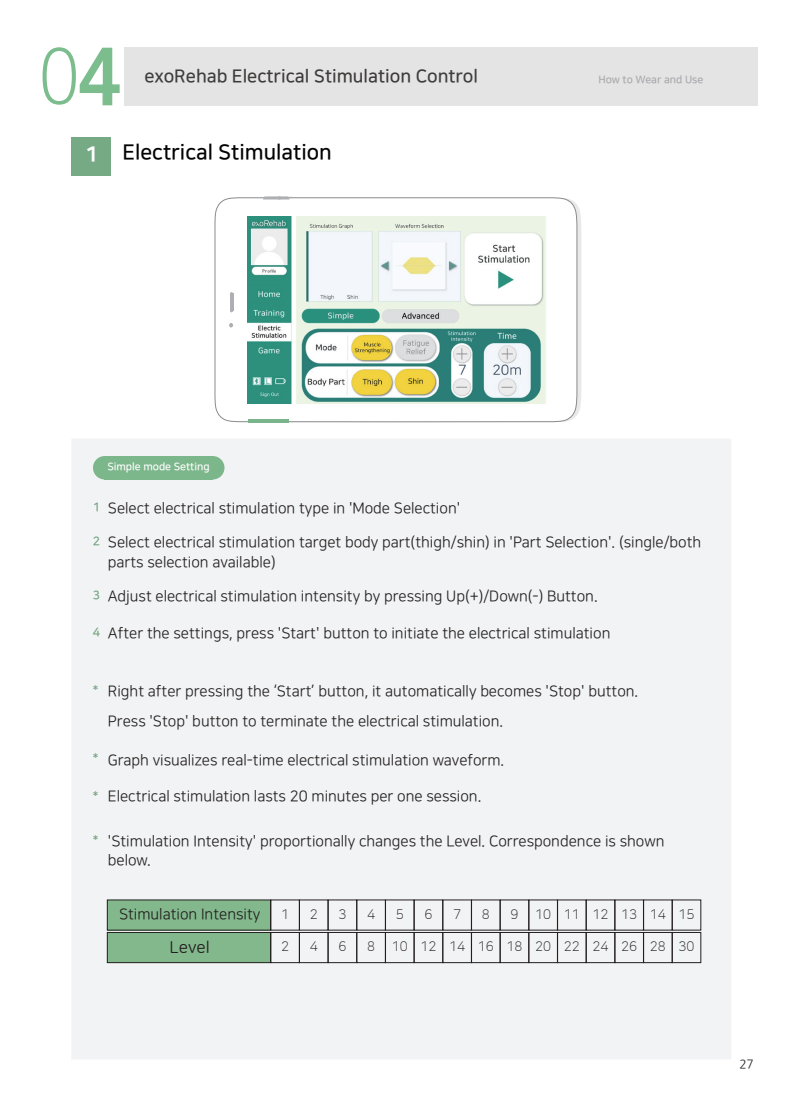
<style>
.page{position:relative;width:800px;height:1119px;background:#fff}
.page>*{position:absolute;margin:0;border:0;box-sizing:border-box;transform-origin:0 0}
.t1{font:72.6px "Nanum Barun Gothic OTF Bold";color:#7cbd8e;scale:.93 1}
.t2{font:21px "Nanum Square B";color:#030303}
.t3{font:18px "Nanum Square B";color:#3e3b3b}
.t4{font:16.5px "Nanum Square Round R";color:#231f20}
.t5{font:15px/19.5px "Nanum Square R";color:#231f20}
.t6{font:13.5px "Nanum Square Round L";color:#231f20}
.t7{font:12px "Nanum Square B";color:#74a482}
.t8{font:12px "Nanum Gothic";color:#231f20}
.t9{font:10.5px "Nanum Square B";color:#fff}
.t10{font:10.5px "Nanum Square B";color:#a8a9ad}
.s1{color:#3e3e3f}
.s2{font-family:"Nanum Square EB";color:#fff}
</style>
<div class="page">
<div style="left:71px;top:438px;width:660px;height:621px;background:#f2f3f4"></div>
<div style="left:93px;top:456px;width:23px;height:23px;background:#7cb68b;border-radius:50%"></div>
<div style="left:201px;top:456px;width:23px;height:23px;background:#7cb68b;border-radius:50%"></div>
<div style="left:105px;top:456px;width:108px;height:23px;background:#7cb68b"></div>
<svg style="left:214px;top:197px;width:363px;height:225px"></svg>
<svg style="left:229px;top:323px;width:4px;height:4px"></svg>
<hr style="left:230px;top:293px;width:3px;height:17px;background:#adafb3">
<svg style="left:263px;top:196px;width:26px;height:3px"></svg>
<hr style="left:248px;top:420px;width:41px;height:3px;background:#7ab48b">
<div style="left:72px;top:137px;width:39px;height:38px;background:#76aa85"></div>
<div style="left:124px;top:47px;width:633px;height:58px;background:#e5e4e4"></div>
<svg style="left:43px;top:47px;width:33px;height:58px"></svg>
<img style="left:247px;top:216px;width:300px;height:188px">
<div style="left:107px;top:899px;width:163px;height:31px;background:#83b88c"></div>
<div style="left:107px;top:932px;width:163px;height:30px;background:#83b88c"></div>
<div style="left:107px;top:932px;width:164px;height:30px;border:1px solid #231f20"></div>
<div style="left:299px;top:932px;width:29px;height:30px;border:1px solid #231f20"></div>
<div style="left:328px;top:932px;width:28px;height:30px;border:1px solid #231f20"></div>
<div style="left:356px;top:932px;width:29px;height:30px;border:1px solid #231f20"></div>
<div style="left:385px;top:932px;width:29px;height:30px;border:1px solid #231f20"></div>
<div style="left:414px;top:932px;width:28px;height:30px;border:1px solid #231f20"></div>
<div style="left:442px;top:932px;width:29px;height:30px;border:1px solid #231f20"></div>
<div style="left:471px;top:932px;width:29px;height:30px;border:1px solid #231f20"></div>
<div style="left:500px;top:932px;width:28px;height:30px;border:1px solid #231f20"></div>
<div style="left:528px;top:932px;width:29px;height:30px;border:1px solid #231f20"></div>
<div style="left:557px;top:932px;width:29px;height:30px;border:1px solid #231f20"></div>
<div style="left:586px;top:932px;width:28px;height:30px;border:1px solid #231f20"></div>
<div style="left:614px;top:932px;width:29px;height:30px;border:1px solid #231f20"></div>
<div style="left:643px;top:932px;width:29px;height:30px;border:1px solid #231f20"></div>
<div style="left:672px;top:932px;width:28px;height:30px;border:1px solid #231f20"></div>
<h1 class="t1" style="left:79px;top:40px;width:44px">4</h1>
<p class="t3" style="left:144px;top:67px;width:335px"><span class="s1">exoRehab</span> Electrical Stimulation <span class="s1">Control</span></p>
<p class="t10" style="left:598px;top:74px;width:106px">How to Wear and Use</p>
<h2 class="t2" style="left:85px;top:141px;width:248px"><span class="s2">1</span> Electrical Stimulation</h2>
<p class="t9" style="left:107px;top:461px;width:104px">Simple mode Setting</p>
<p class="t5" style="left:108px;top:498px;width:353px">Select electrical stimulation type in 'Mode Selection'</p>
<p class="t5" style="left:108px;top:533px;width:594px">Select electrical stimulation target body part(thigh/shin) in 'Part Selection'. (single/both parts selection available)</p>
<p class="t5" style="left:108px;top:586px;width:491px">Adjust electrical stimulation intensity by pressing Up(+)/Down(-) Button.</p>
<p class="t7" style="left:93px;top:500px;width:9px">1</p>
<p class="t7" style="left:93px;top:534px;width:9px">2</p>
<p class="t7" style="left:93px;top:589px;width:9px">3</p>
<p class="t5" style="left:93px;top:624px;width:519px"><sup>4</sup> After the settings, press 'Start' button to initiate the electrical stimulation</p>
<p class="t7" style="left:93px;top:684px;width:7px">*</p>
<p class="t5" style="left:108px;top:681px;width:531px">Right after pressing the ‘Start’ button, it automatically becomes 'Stop' button.</p>
<p class="t5" style="left:108px;top:712px;width:397px">Press 'Stop' button to terminate the electrical stimulation.</p>
<p class="t7" style="left:93px;top:751px;width:7px">*</p>
<p class="t5" style="left:108px;top:750px;width:398px">Graph visualizes real-time electrical stimulation waveform.</p>
<p class="t7" style="left:93px;top:789px;width:7px">*</p>
<p class="t5" style="left:108px;top:787px;width:375px">Electrical stimulation lasts 20 minutes per one session.</p>
<p class="t7" style="left:93px;top:833px;width:7px">*</p>
<p class="t5" style="left:108px;top:831px;width:558px">'Stimulation Intensity' proportionally changes the Level. Correspondence is shown below.</p>
<p class="t5" style="left:119px;top:905px;width:143px">Stimulation Intensity</p>
<p class="t4" style="left:170px;top:938px;width:42px">Level</p>
<p class="t6" style="left:281px;top:906px;width:9px">1</p>
<p class="t6" style="left:281px;top:939px;width:9px">2</p>
<p class="t6" style="left:310px;top:906px;width:9px">2</p>
<p class="t6" style="left:310px;top:939px;width:9px">4</p>
<p class="t6" style="left:338px;top:906px;width:9px">3</p>
<p class="t6" style="left:338px;top:939px;width:9px">6</p>
<p class="t6" style="left:367px;top:906px;width:9px">4</p>
<p class="t6" style="left:367px;top:939px;width:9px">8</p>
<p class="t6" style="left:396px;top:906px;width:9px">5</p>
<p class="t6" style="left:392px;top:939px;width:17px">10</p>
<p class="t6" style="left:424px;top:906px;width:9px">6</p>
<p class="t6" style="left:420px;top:939px;width:17px">12</p>
<p class="t6" style="left:453px;top:906px;width:9px">7</p>
<p class="t6" style="left:449px;top:939px;width:17px">14</p>
<p class="t6" style="left:481px;top:906px;width:9px">8</p>
<p class="t6" style="left:478px;top:939px;width:17px">16</p>
<p class="t6" style="left:510px;top:906px;width:9px">9</p>
<p class="t6" style="left:506px;top:939px;width:17px">18</p>
<p class="t6" style="left:535px;top:906px;width:17px">10</p>
<p class="t6" style="left:535px;top:939px;width:17px">20</p>
<p class="t6" style="left:563px;top:906px;width:17px">11</p>
<p class="t6" style="left:563px;top:939px;width:17px">22</p>
<p class="t6" style="left:592px;top:906px;width:17px">12</p>
<p class="t6" style="left:592px;top:939px;width:17px">24</p>
<p class="t6" style="left:621px;top:906px;width:17px">13</p>
<p class="t6" style="left:621px;top:939px;width:17px">26</p>
<p class="t6" style="left:649px;top:906px;width:17px">14</p>
<p class="t6" style="left:649px;top:939px;width:17px">28</p>
<p class="t6" style="left:678px;top:906px;width:17px">15</p>
<p class="t6" style="left:678px;top:939px;width:17px">30</p>
<p class="t8" style="left:739px;top:1058px;width:16px">27</p>
</div>
